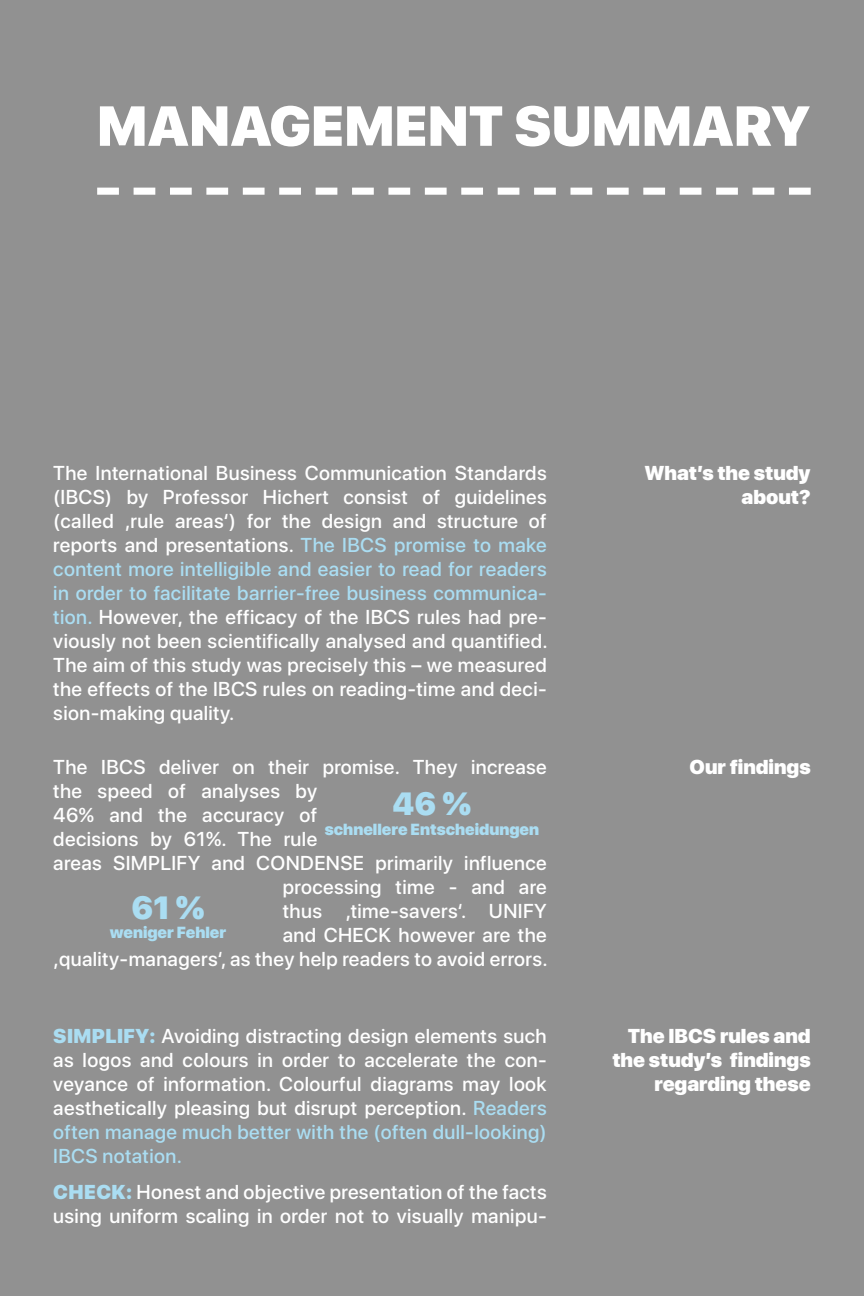
<style>
.page{position:relative;width:864px;height:1296px;background:#919191}
.page>*{position:absolute;margin:0;border:0;box-sizing:border-box;transform-origin:0 0}
.CHAPTER_r{font:900 56px "SF Pro Display";color:#fff}
.Infotile{font:900 32px "SF Pro Display";color:#aaddf2}
.ANSWER_white{font:500 20px/24px "SF Pro Display";letter-spacing:.02em;color:#fff;text-align:justify}
.QUESTION_white_r{font:900 20px/24px "SF Pro Display";color:#fff;text-align:right}
.Infotile-2{font:900 16px "SF Pro Display";color:#aaddf2}
.s1{color:#aaddf2}
.s2{font-weight:900;color:#aaddf2}
</style>
<div class="page">
<svg style="left:97px;top:188px;width:714px;height:7px"></svg>
<p class="CHAPTER_r" style="left:97px;top:94px;width:715px">MANAGEMENT SUMMARY</p>
<p class="ANSWER_white" style="left:53px;top:462px;width:496px">The International Business Communication Standards (IBCS) by Professor Hichert consist of guidelines (called ‚rule areas‘) for the design and structure of reports and presentations. <span class="s1">The IBCS promise to make content more intelligible and easier to read for readers in order to facilitate barrier-free business communica&shy;tion.</span> However, the efficacy of the IBCS rules had pre&shy;viously not been scientifically analysed and quantified.<br>The aim of this study was precisely this – we measured the effects of the IBCS rules on reading-time and deci&shy;sion-making quality.</p>
<p class="QUESTION_white_r" style="left:644px;top:462px;width:168px">What’s the study about?</p>
<p class="ANSWER_white" style="left:53px;top:756px;width:495px">The IBCS deliver on their promise. They increase</p>
<p class="ANSWER_white" style="left:53px;top:780px;width:265px">the speed of analyses by</p>
<p class="ANSWER_white" style="left:53px;top:804px;width:265px">46% and the accuracy of</p>
<p class="ANSWER_white" style="left:53px;top:828px;width:265px">decisions by 61%. The rule</p>
<p class="ANSWER_white" style="left:53px;top:852px;width:495px">areas SIMPLIFY and CONDENSE primarily influence</p>
<p class="ANSWER_white" style="left:283px;top:876px;width:265px">processing time - and are</p>
<p class="ANSWER_white" style="left:283px;top:900px;width:265px">thus ‚time-savers‘. UNIFY</p>
<p class="ANSWER_white" style="left:283px;top:924px;width:265px">and CHECK however are the</p>
<p class="ANSWER_white" style="left:53px;top:948px;width:496px">‚quality-managers‘, as they help readers to avoid errors.</p>
<p class="QUESTION_white_r" style="left:690px;top:756px;width:123px">Our findings</p>
<p class="Infotile" style="left:393px;top:786px;width:80px">46 %</p>
<p class="Infotile-2" style="left:325px;top:820px;width:216px">schnellere Entscheidungen</p>
<p class="Infotile" style="left:131px;top:889px;width:75px">61 %</p>
<p class="Infotile-2" style="left:110px;top:923px;width:118px">weniger Fehler</p>
<p class="ANSWER_white" style="left:53px;top:1025px;width:495px"><span class="s2">SIMPLIFY:</span> Avoiding distracting design elements such as logos and colours in order to accelerate the con&shy;veyance of information. Colourful diagrams may look aesthetically pleasing but disrupt perception. <span class="s1">Readers often manage much better with the (often dull-looking)<br>IBCS notation.</span></p>
<p class="ANSWER_white" style="left:53px;top:1180px;width:495px"><span class="s2">CHECK:</span> Honest and objective presentation of the facts using uniform scaling in order not to visually manipu-</p>
<p class="QUESTION_white_r" style="left:612px;top:1024px;width:200px">The IBCS rules and the study’s findings regarding these</p>
</div>
